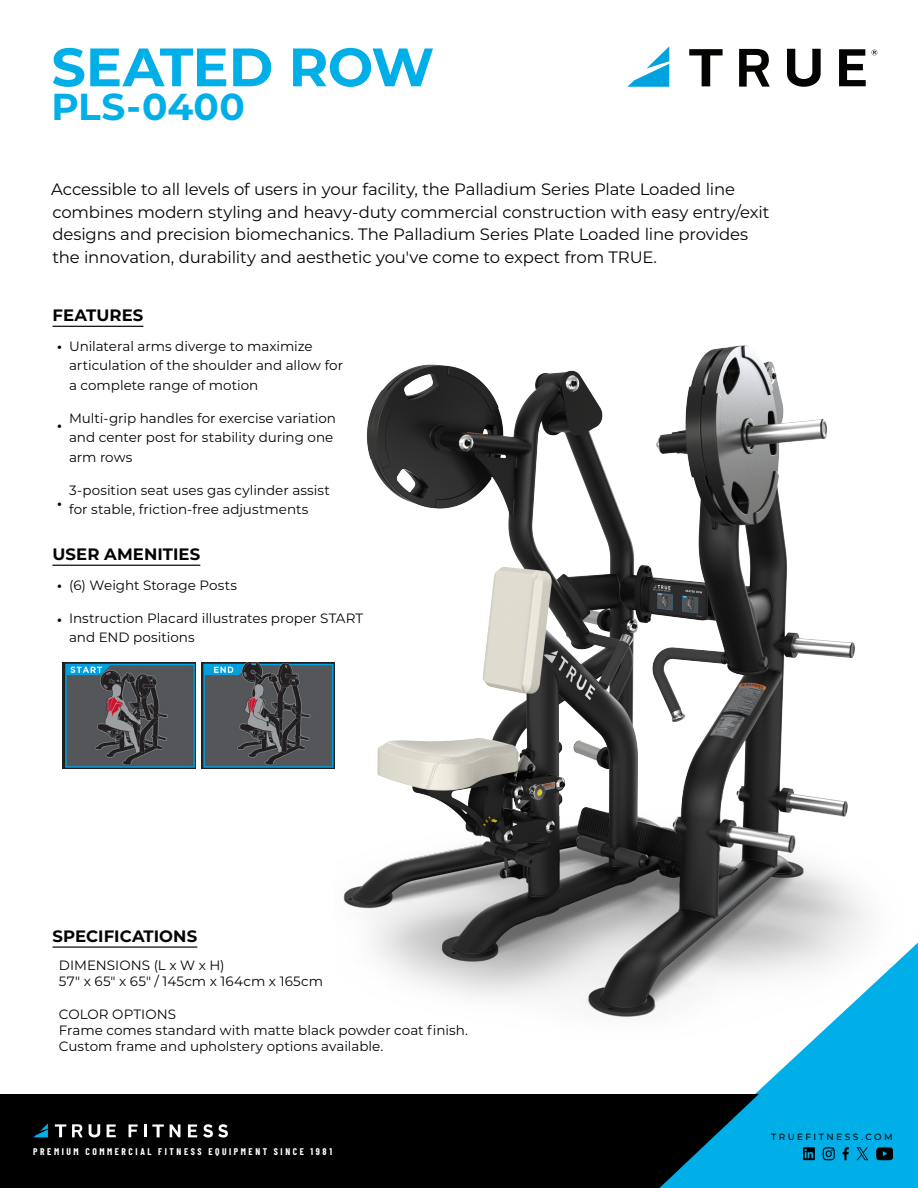
<style>
.page{position:relative;width:918px;height:1188px;background:#fff}
.page>*{position:absolute;margin:0;border:0;box-sizing:border-box;transform-origin:0 0}
.t1{font:700 54px "Montserrat";letter-spacing:-.01em;color:#00aee8}
.t2{font:700 37.5px "Montserrat";letter-spacing:.01em;color:#00aee8}
.t3{font:16.5px/22.5px "Montserrat";letter-spacing:-.01em;color:#040503}
.Force{font:700 16.5px "Montserrat";letter-spacing:.005em;color:#040503}
.t4{font:13.5px/19.5px "Montserrat";color:#040503}
.t5{font:700 13.5px "Montserrat";color:#040503}
.t6{font:500 10.65px "Gotham Condensed";letter-spacing:.27em;color:#fff}
.t7{font:500 9px "Gotham";letter-spacing:.295em;color:#040503}
.t8{font:500 9px "Montserrat";letter-spacing:.27em;color:#040503}
</style>
<div class="page">
<svg style="left:627px;top:46px;width:42px;height:41px"></svg>
<svg style="left:787px;top:49px;width:34px;height:38px"></svg>
<svg style="left:839px;top:49px;width:27px;height:37px"></svg>
<svg style="left:689px;top:49px;width:34px;height:37px"></svg>
<svg style="left:739px;top:49px;width:31px;height:38px"></svg>
<svg style="left:872px;top:50px;width:5px;height:5px"></svg>
<hr style="left:53px;top:326px;width:90px;height:1px;background:#040503">
<hr style="left:53px;top:565px;width:147px;height:1px;background:#040503">
<hr style="left:53px;top:946px;width:144px;height:2px;background:#040503">
<img style="left:63px;top:662px;width:133px;height:107px">
<img style="left:202px;top:662px;width:132px;height:107px">
<img style="left:334px;top:345px;width:584px;height:673px">
<div style="left:0;top:1095px;width:918px;height:93px;background:#000"></div>
<svg style="left:659px;top:944px;width:259px;height:244px;fill:#00aee8"></svg>
<svg style="left:34px;top:1123px;width:14px;height:14px"></svg>
<svg style="left:89px;top:1124px;width:11px;height:13px"></svg>
<svg style="left:107px;top:1124px;width:9px;height:13px"></svg>
<svg style="left:55px;top:1124px;width:11px;height:13px"></svg>
<svg style="left:72px;top:1124px;width:11px;height:13px"></svg>
<svg style="left:129px;top:1124px;width:9px;height:13px"></svg>
<svg style="left:144px;top:1124px;width:20px;height:13px"></svg>
<svg style="left:170px;top:1124px;width:10px;height:13px"></svg>
<svg style="left:188px;top:1124px;width:9px;height:13px"></svg>
<svg style="left:203px;top:1124px;width:25px;height:14px"></svg>
<p class="t1" style="left:51px;top:28px;width:384px">SEATED ROW</p>
<p class="t2" style="left:51px;top:80px;width:195px">PLS-0400</p>
<p class="t3" style="left:51px;top:177px;width:720px">Accessible to all levels of users in your facility, the Palladium Series Plate Loaded line combines modern styling and heavy-duty commercial construction with easy entry/exit designs and precision biomechanics. The Palladium Series Plate Loaded line provides the innovation, durability and aesthetic you've come to expect from TRUE.</p>
<p class="Force" style="left:53px;top:304px;width:92px">FEATURES</p>
<p class="t4" style="left:69px;top:336px;width:276px">Unilateral arms diverge to maximize articulation of the shoulder and allow for a complete range of motion</p>
<p class="t4" style="left:69px;top:408px;width:268px">Multi-grip handles for exercise variation and center post for stability during one arm rows</p>
<p class="t4" style="left:69px;top:480px;width:263px">3-position seat uses gas cylinder assist for stable, friction-free adjustments</p>
<p class="t5" style="left:57px;top:336px;width:6px">•</p>
<p class="t5" style="left:57px;top:416px;width:6px">•</p>
<p class="t5" style="left:57px;top:494px;width:6px">•</p>
<p class="Force" style="left:53px;top:543px;width:149px">USER AMENITIES</p>
<p class="t5" style="left:57px;top:575px;width:6px">•</p>
<p class="t5" style="left:57px;top:610px;width:6px">•</p>
<p class="t4" style="left:69px;top:575px;width:170px">(6) Weight Storage Posts</p>
<p class="t4" style="left:69px;top:608px;width:296px">Instruction Placard illustrates proper START and END positions</p>
<p class="Force" style="left:53px;top:925px;width:146px">SPECIFICATIONS</p>
<p class="t4" style="left:59px;top:955px;width:167px">DIMENSIONS (L x W x H)</p>
<p class="t4" style="left:59px;top:971px;width:266px">57" x 65" x 65" / 145cm x 164cm x 165cm</p>
<p class="t4" style="left:59px;top:1004px;width:119px">COLOR OPTIONS</p>
<p class="t4" style="left:59px;top:1021px;width:411px;line-height:16.2px">Frame comes standard with matte black powder coat finish.<br>Custom frame and upholstery options available.</p>
<p class="t6" style="left:33px;top:1145px;width:295px">PREMIUM COMMERCIAL FITNESS EQUIPMENT SINCE 1981</p>
<p class="t7" style="left:767px;top:1129px;width:128px">TRUEFITNESS.COM</p>
<p class="t8" style="left:771px;top:1130px;width:123px">TRUEFITNESS.COM</p>
</div>
